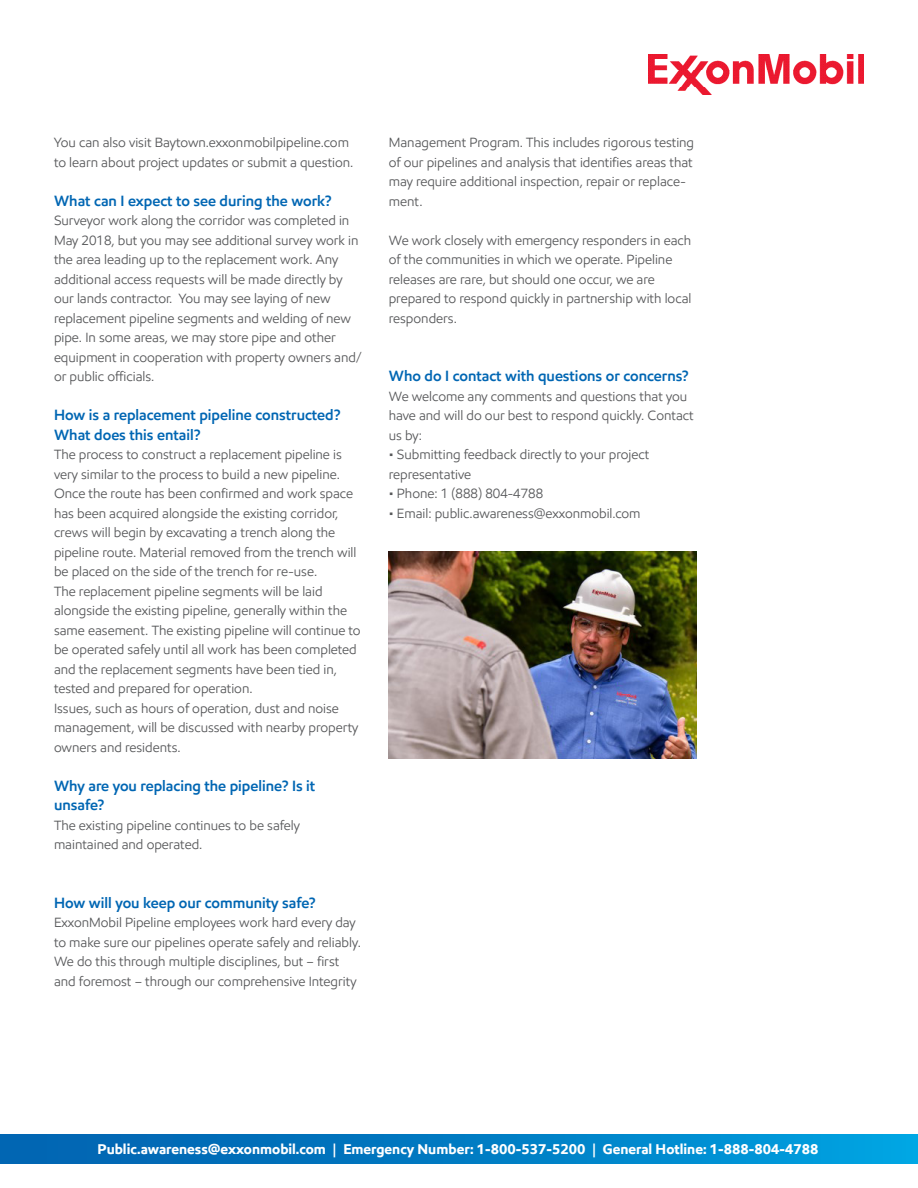
<style>
.page{position:relative;width:918px;height:1188px;background:#fff}
.page>*{position:absolute;margin:0;border:0;box-sizing:border-box;transform-origin:0 0}
.Body_subheadline_10{font:600 15px/19.5px "E Mprint";color:#0166b3}
.t1{font:700 14.25px "E Mprint";color:#fff}
.Body_subheadline_10-2{font:13.5px/19.5px "E Mprint";color:#57585a}
</style>
<div class="page">
<img style="left:648px;top:54px;width:216px;height:41px">
<div style="left:0;top:1134px;width:918px;height:30px;background:linear-gradient(to right,#015dac,#00a0df)"></div>
<img style="left:389px;top:552px;width:308px;height:207px">
<p class="Body_subheadline_10-2" style="left:54px;top:133px;width:301px">You can also visit Baytown.exxonmobilpipeline.com to learn about project updates or submit a question.</p>
<p class="Body_subheadline_10" style="left:54px;top:191px;width:279px">What can I expect to see during the work?</p>
<p class="Body_subheadline_10-2" style="left:54px;top:211px;width:309px">Surveyor work along the corridor was completed in May 2018, but you may see additional survey work in the area leading up to the replacement work. Any additional access requests will be made directly by our lands contractor. You may see laying of new replacement pipeline segments and welding of new pipe. In some areas, we may store pipe and other equipment in cooperation with property owners and/ or public officials.</p>
<p class="Body_subheadline_10" style="left:54px;top:405px;width:288px">How is a replacement pipeline constructed?<br>What does this entail?</p>
<p class="Body_subheadline_10-2" style="left:54px;top:445px;width:304px">The process to construct a replacement pipeline is very similar to the process to build a new pipeline.<br>Once the route has been confirmed and work space has been acquired alongside the existing corridor, crews will begin by excavating a trench along the pipeline route. Material removed from the trench will be placed on the side of the trench for re-use.</p>
<p class="Body_subheadline_10-2" style="left:54px;top:581px;width:308px">The replacement pipeline segments will be laid alongside the existing pipeline, generally within the same easement. The existing pipeline will continue to be operated safely until all work has been completed and the replacement segments have been tied in, tested and prepared for operation.</p>
<p class="Body_subheadline_10-2" style="left:54px;top:698px;width:306px">Issues, such as hours of operation, dust and noise management, will be discussed with nearby property owners and residents.</p>
<p class="Body_subheadline_10" style="left:54px;top:776px;width:263px">Why are you replacing the pipeline? Is it unsafe?</p>
<p class="Body_subheadline_10-2" style="left:54px;top:815px;width:247px">The existing pipeline continues to be safely</p>
<p class="Body_subheadline_10-2" style="left:54px;top:835px;width:150px">maintained and operated.</p>
<p class="Body_subheadline_10" style="left:54px;top:893px;width:263px">How will you keep our community safe?</p>
<p class="Body_subheadline_10-2" style="left:54px;top:913px;width:309px">ExxonMobil Pipeline employees work hard every day to make sure our pipelines operate safely and reliably.<br>We do this through multiple disciplines, but – first and foremost – through our comprehensive Integrity</p>
<p class="Body_subheadline_10-2" style="left:389px;top:133px;width:307px">Management Program. This includes rigorous testing of our pipelines and analysis that identifies areas that may require additional inspection, repair or replace&shy;ment.</p>
<p class="Body_subheadline_10-2" style="left:389px;top:230px;width:304px">We work closely with emergency responders in each of the communities in which we operate. Pipeline releases are rare, but should one occur, we are prepared to respond quickly in partnership with local responders.</p>
<p class="Body_subheadline_10" style="left:389px;top:366px;width:301px">Who do I contact with questions or concerns?</p>
<p class="Body_subheadline_10-2" style="left:389px;top:386px;width:306px">We welcome any comments and questions that you have and will do our best to respond quickly. Contact us by:</p>
<p class="Body_subheadline_10-2" style="left:389px;top:445px;width:262px">• Submitting feedback directly to your project representative</p>
<p class="Body_subheadline_10-2" style="left:389px;top:484px;width:156px">• Phone: 1 (888) 804-4788</p>
<p class="Body_subheadline_10-2" style="left:389px;top:503px;width:253px">• Email: public.awareness@exxonmobil.com</p>
<p class="t1" style="left:97px;top:1140px;width:723px">Public.awareness@exxonmobil.com | Emergency Number: 1-800-537-5200 | General Hotline: 1-888-804-4788</p>
</div>
